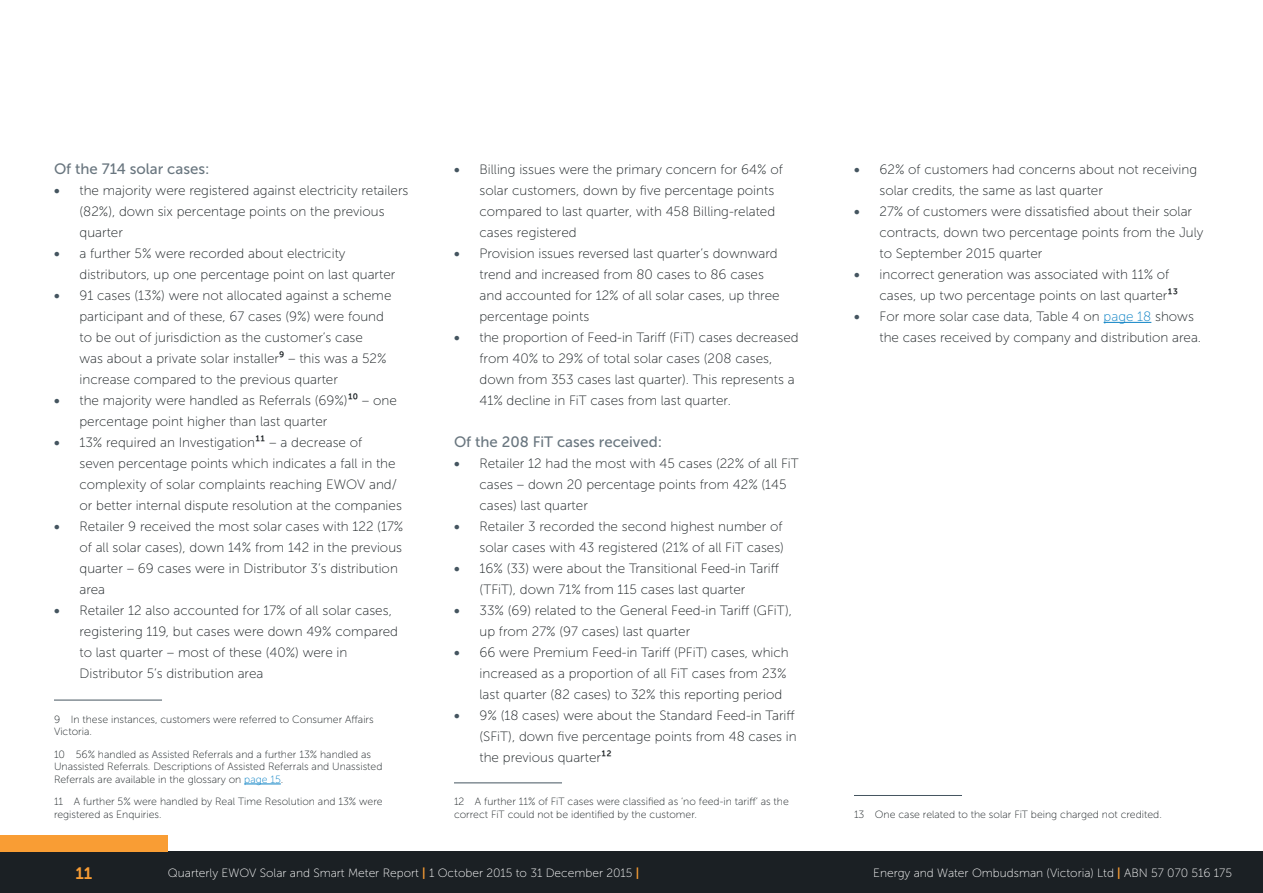
<style>
.page{position:relative;width:1263px;height:893px;background:#fff}
.page>*{position:absolute;margin:0;border:0;box-sizing:border-box;transform-origin:0 0}
.t1{font:16.5px "Museo Sans 700";color:#f99d34}
.t2{font:15px "Museo Sans 500";color:#69767f}
.t3{font:13.5px/21px "Museo Sans 100";color:#1a2023}
.t4{font:12px "Museo Sans 100";color:#fff}
.t5{font:10.5px/12.6px "Museo Sans 100";color:#1a2023}
.s1{font-family:"Museo Sans 700";color:#455560}
.s2{font-family:"Museo Sans 500"}
.s3{color:#0c82c5}
.s4{font-family:"Museo Sans 700";color:#f99d34}
</style>
<div class="page">
<div style="left:0;top:851px;width:1263px;height:42px;background:#1b2024"></div>
<div style="left:0;top:835px;width:168px;height:16px;background:#f99d34"></div>
<hr style="left:54px;top:700px;width:108px;height:1px;background:#455560">
<hr style="left:244px;top:784px;width:37px;height:1px;background:#0c82c5">
<hr style="left:454px;top:782px;width:108px;height:1px;background:#455560">
<hr style="left:1103px;top:322px;width:48px;height:1px;background:#0c82c5">
<hr style="left:854px;top:795px;width:108px;height:1px;background:#455560">
<p class="t2" style="left:54px;top:161px;width:157px">Of the 714 solar cases:</p>
<p class="t3" style="left:80px;top:180px;width:330px;text-indent:-26px"><span class="s1">•</span> the majority were registered against electricity retailers (82%), down six percentage points on the previous quarter</p>
<p class="t3" style="left:80px;top:243px;width:317px;text-indent:-26px"><span class="s1">•</span> a further 5% were recorded about electricity distributors, up one percentage point on last quarter</p>
<p class="t3" style="left:80px;top:285px;width:313px;text-indent:-26px"><span class="s1">•</span> 91 cases (13%) were not allocated against a scheme participant and of these, 67 cases (9%) were found to be out of jurisdiction as the customer’s case<br>was about a private solar installer<span class="s2">9</span> – this was a 52% increase compared to the previous quarter</p>
<p class="t3" style="left:80px;top:390px;width:319px;text-indent:-26px"><span class="s1">•</span> the majority were handled as Referrals (69%)<span class="s2">10</span> – one percentage point higher than last quarter</p>
<p class="t3" style="left:80px;top:432px;width:324px;text-indent:-26px"><span class="s1">•</span> 13% required an Investigation<span class="s2">11</span> – a decrease of<br>seven percentage points which indicates a fall in the complexity of solar complaints reaching EWOV and/ or better internal dispute resolution at the companies</p>
<p class="t3" style="left:80px;top:516px;width:325px;text-indent:-26px"><span class="s1">•</span> Retailer 9 received the most solar cases with 122 (17% of all solar cases), down 14% from 142 in the previous quarter – 69 cases were in Distributor 3’s distribution area</p>
<p class="t3" style="left:80px;top:600px;width:320px;text-indent:-26px"><span class="s1">•</span> Retailer 12 also accounted for 17% of all solar cases, registering 119, but cases were down 49% compared to last quarter – most of these (40%) were in Distributor 5’s distribution area</p>
<p class="t5" style="left:54px;top:713px;width:321px">9 In these instances, customers were referred to Consumer Affairs<br>Victoria.</p>
<p class="t5" style="left:54px;top:748px;width:330px">10 56% handled as Assisted Referrals and a further 13% handled as<br>Unassisted Referrals. Descriptions of Assisted Referrals and Unassisted<br>Referrals are available in the glossary on <span class="s3">page 15</span>.</p>
<p class="t5" style="left:54px;top:796px;width:330px">11 A further 5% were handled by Real Time Resolution and 13% were registered as Enquiries.</p>
<p class="t3" style="left:479px;top:159px;width:305px;text-indent:-26px"><span class="s1">•</span> Billing issues were the primary concern for 64% of solar customers, down by five percentage points compared to last quarter, with 458 Billing-related cases registered</p>
<p class="t3" style="left:479px;top:243px;width:302px;text-indent:-26px"><span class="s1">•</span> Provision issues reversed last quarter’s downward trend and increased from 80 cases to 86 cases and accounted for 12% of all solar cases, up three percentage points</p>
<p class="t3" style="left:479px;top:327px;width:321px;text-indent:-26px"><span class="s1">•</span> the proportion of Feed-in Tariff (FiT) cases decreased from 40% to 29% of total solar cases (208 cases, down from 353 cases last quarter). This represents a 41% decline in FiT cases from last quarter.</p>
<p class="t2" style="left:454px;top:434px;width:210px">Of the 208 FiT cases received:</p>
<p class="t3" style="left:479px;top:453px;width:321px;text-indent:-26px"><span class="s1">•</span> Retailer 12 had the most with 45 cases (22% of all FiT cases – down 20 percentage points from 42% (145 cases) last quarter</p>
<p class="t3" style="left:454px;top:516px;width:332px;text-align:right"><span class="s1">•</span> Retailer 3 recorded the second highest number of solar cases with 43 registered (21% of all FiT cases)</p>
<p class="t3" style="left:479px;top:558px;width:301px;text-indent:-26px"><span class="s1">•</span> 16% (33) were about the Transitional Feed-in Tariff (TFiT), down 71% from 115 cases last quarter</p>
<p class="t3" style="left:479px;top:600px;width:314px;text-indent:-26px"><span class="s1">•</span> 33% (69) related to the General Feed-in Tariff (GFiT), up from 27% (97 cases) last quarter</p>
<p class="t3" style="left:479px;top:642px;width:311px;text-indent:-26px"><span class="s1">•</span> 66 were Premium Feed-in Tariff (PFiT) cases, which increased as a proportion of all FiT cases from 23% last quarter (82 cases) to 32% this reporting period</p>
<p class="t3" style="left:479px;top:705px;width:319px;text-indent:-26px"><span class="s1">•</span> 9% (18 cases) were about the Standard Feed-in Tariff (SFiT), down five percentage points from 48 cases in the previous quarter<span class="s2">12</span></p>
<p class="t5" style="left:454px;top:796px;width:336px">12 A further 11% of FiT cases were classified as ‘no feed-in tariff’ as the correct FiT could not be identified by the customer.</p>
<p class="t3" style="left:879px;top:159px;width:319px;text-indent:-26px"><span class="s1">•</span> 62% of customers had concerns about not receiving solar credits, the same as last quarter</p>
<p class="t3" style="left:879px;top:201px;width:325px;text-indent:-26px"><span class="s1">•</span> 27% of customers were dissatisfied about their solar contracts, down two percentage points from the July to September 2015 quarter</p>
<p class="t3" style="left:879px;top:264px;width:300px;text-indent:-26px"><span class="s1">•</span> incorrect generation was associated with 11% of cases, up two percentage points on last quarter<span class="s2">13</span></p>
<p class="t3" style="left:879px;top:306px;width:323px;text-indent:-26px"><span class="s1">•</span> For more solar case data, Table 4 on <span class="s3">page 18</span> shows the cases received by company and distribution area.</p>
<p class="t5" style="left:854px;top:808px;width:309px">13 One case related to the solar FiT being charged not credited.</p>
<p class="t1" style="left:75px;top:864px;width:18px">11</p>
<p class="t4" style="left:168px;top:866px;width:473px">Quarterly EWOV Solar and Smart Meter Report <span class="s4">|</span> 1 October 2015 to 31 December 2015 <span class="s4">|</span></p>
<p class="t4" style="left:873px;top:866px;width:360px">Energy and Water Ombudsman (Victoria) Ltd <span class="s4">|</span> ABN 57 070 516 175</p>
</div>
